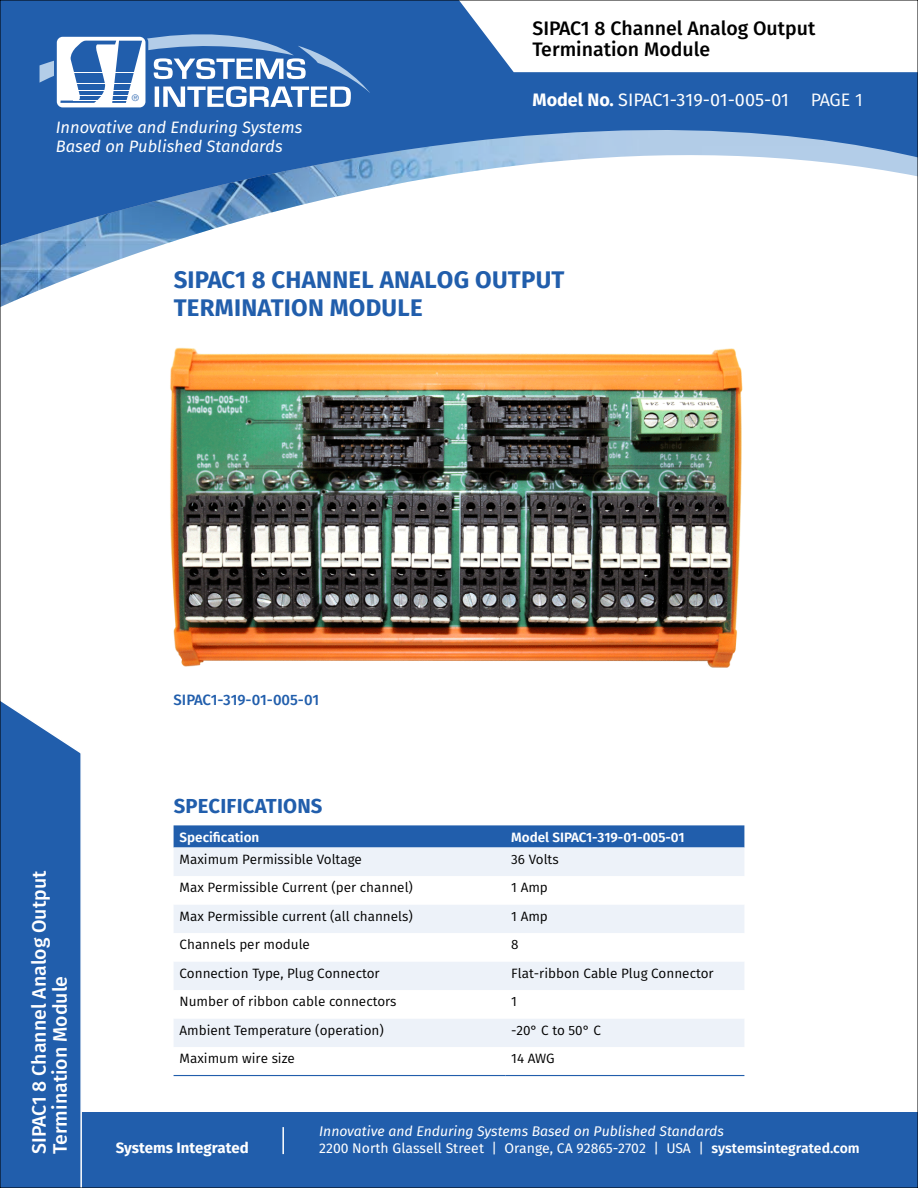
<style>
.page{position:relative;width:918px;height:1188px;background:#fff}
.page>*{position:absolute;margin:0;border:0;box-sizing:border-box;transform-origin:0 0}
.t1{font:700 24px/28.5px "Fira Sans";letter-spacing:.01em;color:#215eac}
.t2{font:700 20.25px "Fira Sans";letter-spacing:.01em;color:#215eac}
.t3{font:500 19.5px/21px "Fira Sans";color:#000}
.t4{font:500 19.5px/21px "Fira Sans";color:#fff}
.t5{font:18px "Fira Sans";color:#fff}
.t6{font:18px "Fira Sans";color:#fff}
.t7{font:italic 16.5px/19.5px "Fira Sans";color:#fff}
.t8{font:500 15px "Fira Sans";color:#215eac}
.t9{font:700 15px "Fira Sans";color:#fff}
.t10{font:13.95px "Fira Sans";color:#fff}
.t11{font:italic 13.95px "Fira Sans";color:#fff}
.t12{font:13.5px "Fira Sans";color:#000}
.t13{font:600 13.5px "Fira Sans";color:#fff}
.t14{font:300 9px "Helvetica";color:#215eac}
.s1{font-weight:700}
.s2{font-weight:600}
</style>
<div class="page">
<div style="left:2px;top:2px;width:914px;height:81px;background:#215eac"></div>
<img style="left:2px;top:83px;width:914px;height:223px">
<svg style="left:174px;top:825px;width:570px;height:23px;background:#2b65af"></svg>
<div style="left:174px;top:848px;width:570px;height:28px;background:#edf2f9"></div>
<svg style="left:174px;top:905px;width:570px;height:142px;fill:#edf2f9"></svg>
<hr style="left:505px;top:1075px;width:239px;height:1px;background:#215eac">
<hr style="left:174px;top:1075px;width:331px;height:1px;background:#215eac">
<div style="left:0;top:1113px;width:918px;height:75px;background:#215eac"></div>
<hr style="left:282px;top:1127px;width:2px;height:27px;background:#fff">
<svg style="left:434px;top:2px;width:482px;height:70px"></svg>
<div style="left:2px;top:702px;width:81px;height:484px;background:#215eac"></div>
<img style="left:170px;top:347px;width:573px;height:321px">
<div style="left:54px;top:34px;width:94px;height:76px;border:3px solid #215eac;border-radius:7px"></div>
<svg style="left:40px;top:13px;width:330px;height:94px"></svg>
<p class="t14" style="left:132px;top:90px;width:9px">®</p>
<p class="t7" style="left:56px;top:117px;width:248px">Innovative and Enduring Systems<br>Based on Published Standards</p>
<h3 class="t3" style="left:532px;top:17px;width:284px">SIPAC1 8 Channel Analog Output<br>Termination Module</h3>
<h3 class="t5" style="left:532px;top:87px;width:258px"><span class="s1">Model No.</span> SIPAC1-319-01-005-01</h3>
<h3 class="t6" style="left:811px;top:87px;width:54px">PAGE 1</h3>
<h1 class="t1" style="left:174px;top:265px;width:392px">SIPAC1 8 CHANNEL ANALOG OUTPUT<br>TERMINATION MODULE</h1>
<h3 class="t4" style="left:29px;top:1154px;width:284px;rotate:-90deg">SIPAC1 8 Channel Analog Output<br>Termination Module</h3>
<p class="t8" style="left:174px;top:689px;width:147px">SIPAC1-319-01-005-01</p>
<h2 class="t2" style="left:174px;top:791px;width:150px">SPECIFICATIONS</h2>
<p class="t13" style="left:180px;top:827px;width:81px">Specification</p>
<p class="t13" style="left:511px;top:827px;width:175px">Model SIPAC1-319-01-005-01</p>
<p class="t12" style="left:180px;top:849px;width:184px">Maximum Permissible Voltage</p>
<p class="t12" style="left:511px;top:849px;width:49px">36 Volts</p>
<p class="t12" style="left:180px;top:878px;width:235px">Max Permissible Current (per channel)</p>
<p class="t12" style="left:511px;top:878px;width:38px">1 Amp</p>
<p class="t12" style="left:180px;top:906px;width:235px">Max Permissible current (all channels)</p>
<p class="t12" style="left:511px;top:906px;width:38px">1 Amp</p>
<p class="t12" style="left:180px;top:935px;width:132px">Channels per module</p>
<p class="t12" style="left:511px;top:935px;width:9px">8</p>
<p class="t12" style="left:180px;top:963px;width:202px">Connection Type, Plug Connector</p>
<p class="t12" style="left:511px;top:963px;width:204px">Flat-ribbon Cable Plug Connector</p>
<p class="t12" style="left:180px;top:992px;width:219px">Number of ribbon cable connectors</p>
<p class="t12" style="left:511px;top:992px;width:7px">1</p>
<p class="t12" style="left:180px;top:1020px;width:206px">Ambient Temperature (operation)</p>
<p class="t12" style="left:511px;top:1020px;width:91px">-20° C to 50° C</p>
<p class="t12" style="left:180px;top:1049px;width:117px">Maximum wire size</p>
<p class="t12" style="left:511px;top:1049px;width:45px">14 AWG</p>
<p class="t11" style="left:319px;top:1122px;width:406px">Innovative and Enduring Systems Based on Published Standards</p>
<p class="t9" style="left:116px;top:1137px;width:134px">Systems Integrated</p>
<p class="t10" style="left:319px;top:1138px;width:542px">2200 North Glassell Street | Orange, CA 92865-2702 | USA | <span class="s2">systemsintegrated.com</span></p>
</div>
